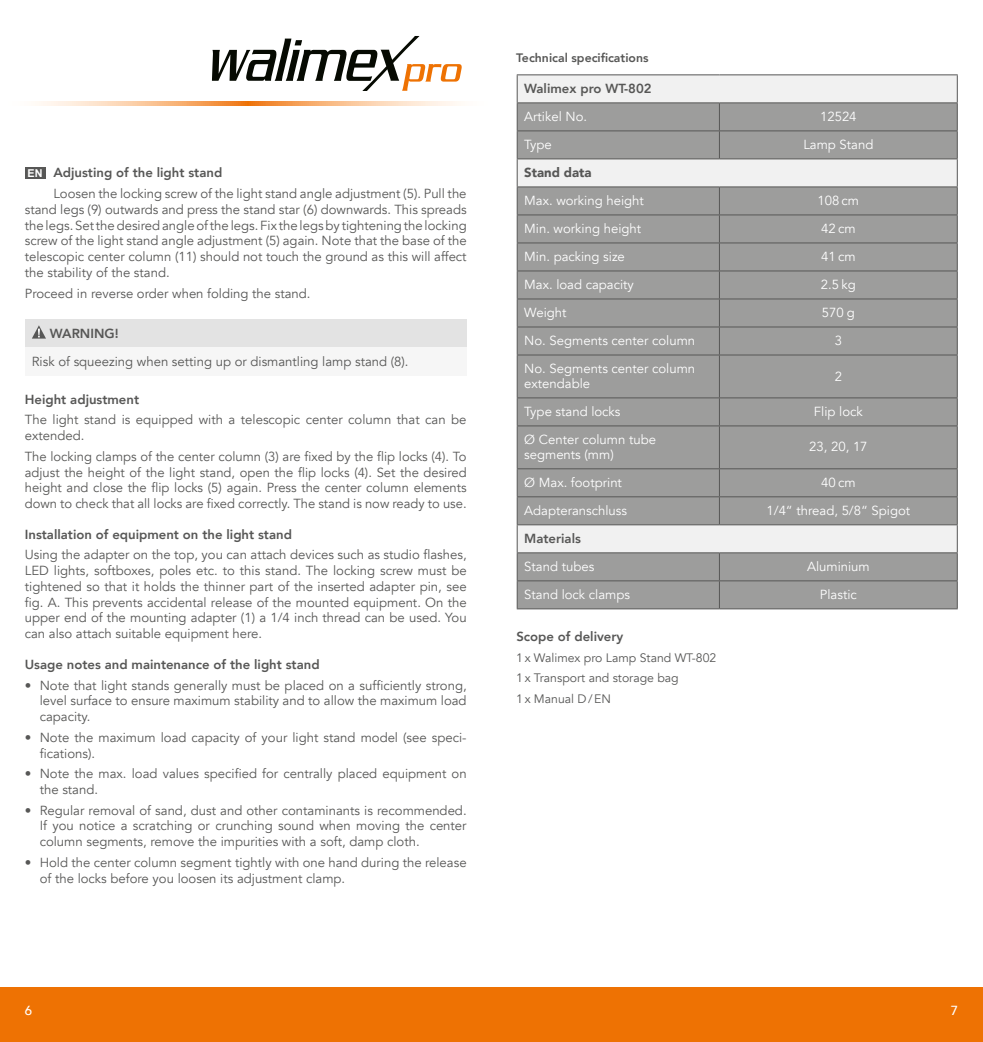
<style>
.page{position:relative;width:983px;height:1042px;background:#fff}
.page>*{position:absolute;margin:0;border:0;box-sizing:border-box;transform-origin:0 0}
.t1{font:13.12px/15.8px "Avenir";color:#575756;text-align:justify}
.t2{font:13.12px/14.9px "Avenir";color:#fff}
.t3{font:800 13.12px "Avenir";color:#575756}
.t4{font:900 13.12px "Avenir";color:#575756}
.t5{font:500 13.12px "Avenir";color:#fff}
.t6{font:12.25px/20.7px "Avenir";color:#575756}
.t7{font:800 12.25px "Avenir";color:#575756}
.t8{font:700 10.85px "Arial";color:#fff}
</style>
<div class="page">
<div style="left:0;top:987px;width:982px;height:55px;background:#ee7203"></div>
<svg style="left:212px;top:36px;width:250px;height:55px"></svg>
<svg style="left:37px;top:102px;width:422px;height:3px"></svg>
<div style="left:25px;top:319px;width:441px;height:28px;background:#e3e3e3"></div>
<div style="left:25px;top:347px;width:441px;height:28px;background:#f6f6f6"></div>
<svg style="left:32px;top:325px;width:14px;height:14px"></svg>
<div style="left:25px;top:167px;width:20px;height:12px;background:#575756"></div>
<div style="left:517px;top:75px;width:439px;height:27px;background:#f1f1f1"></div>
<svg style="left:517px;top:103px;width:439px;height:505px;background:#a4a4a4"></svg>
<hr style="left:516px;top:130px;width:203px;height:1px;background:#575756">
<hr style="left:719px;top:130px;width:238px;height:1px;background:#575756">
<hr style="left:516px;top:158px;width:203px;height:1px;background:#575756">
<hr style="left:719px;top:158px;width:238px;height:1px;background:#575756">
<hr style="left:516px;top:186px;width:203px;height:1px;background:#575756">
<hr style="left:719px;top:186px;width:238px;height:1px;background:#575756">
<hr style="left:516px;top:74px;width:203px;height:1px;background:#575756">
<hr style="left:719px;top:74px;width:238px;height:1px;background:#575756">
<hr style="left:516px;top:102px;width:203px;height:1px;background:#575756">
<hr style="left:719px;top:102px;width:238px;height:1px;background:#575756">
<svg style="left:718px;top:103px;width:1px;height:55px"></svg>
<hr style="left:516px;top:214px;width:203px;height:1px;background:#575756">
<hr style="left:719px;top:214px;width:238px;height:1px;background:#575756">
<hr style="left:516px;top:242px;width:203px;height:1px;background:#575756">
<hr style="left:719px;top:242px;width:238px;height:1px;background:#575756">
<hr style="left:516px;top:270px;width:203px;height:1px;background:#575756">
<hr style="left:719px;top:270px;width:238px;height:1px;background:#575756">
<hr style="left:516px;top:298px;width:203px;height:1px;background:#575756">
<hr style="left:719px;top:298px;width:238px;height:1px;background:#575756">
<hr style="left:516px;top:326px;width:203px;height:1px;background:#575756">
<hr style="left:719px;top:326px;width:238px;height:1px;background:#575756">
<hr style="left:516px;top:354px;width:203px;height:1px;background:#575756">
<hr style="left:719px;top:354px;width:238px;height:1px;background:#575756">
<hr style="left:516px;top:397px;width:203px;height:1px;background:#575756">
<hr style="left:719px;top:397px;width:238px;height:1px;background:#575756">
<hr style="left:516px;top:425px;width:203px;height:1px;background:#575756">
<hr style="left:719px;top:425px;width:238px;height:1px;background:#575756">
<hr style="left:516px;top:468px;width:203px;height:1px;background:#575756">
<hr style="left:719px;top:468px;width:238px;height:1px;background:#575756">
<hr style="left:516px;top:496px;width:203px;height:1px;background:#575756">
<hr style="left:719px;top:496px;width:238px;height:1px;background:#575756">
<hr style="left:516px;top:524px;width:203px;height:1px;background:#575756">
<hr style="left:719px;top:524px;width:238px;height:1px;background:#575756">
<hr style="left:516px;top:552px;width:203px;height:1px;background:#575756">
<hr style="left:719px;top:552px;width:238px;height:1px;background:#575756">
<svg style="left:718px;top:187px;width:1px;height:167px"></svg>
<svg style="left:956px;top:75px;width:1px;height:279px"></svg>
<hr style="left:718px;top:355px;width:1px;height:42px;background:#575756">
<hr style="left:956px;top:355px;width:1px;height:42px;background:#575756">
<svg style="left:718px;top:398px;width:1px;height:27px"></svg>
<svg style="left:956px;top:398px;width:1px;height:27px"></svg>
<hr style="left:718px;top:426px;width:1px;height:42px;background:#575756">
<hr style="left:956px;top:426px;width:1px;height:42px;background:#575756">
<svg style="left:718px;top:469px;width:1px;height:55px"></svg>
<hr style="left:516px;top:580px;width:203px;height:1px;background:#575756">
<hr style="left:719px;top:580px;width:238px;height:1px;background:#575756">
<hr style="left:516px;top:608px;width:203px;height:1px;background:#575756">
<hr style="left:719px;top:608px;width:238px;height:1px;background:#575756">
<svg style="left:718px;top:553px;width:1px;height:55px"></svg>
<svg style="left:956px;top:469px;width:1px;height:139px"></svg>
<svg style="left:516px;top:75px;width:1px;height:279px"></svg>
<hr style="left:516px;top:355px;width:1px;height:42px;background:#575756">
<svg style="left:516px;top:398px;width:1px;height:27px"></svg>
<hr style="left:516px;top:426px;width:1px;height:42px;background:#575756">
<svg style="left:516px;top:469px;width:1px;height:139px"></svg>
<p class="t3" style="left:53px;top:163px;width:170px">Adjusting of the light stand</p>
<p class="t1" style="left:25px;top:186px;width:443px;text-indent:29px">Loosen the locking screw of the light stand angle adjustment (5). Pull the stand legs (9) outwards and press the stand star (6) downwards. This spreads the legs. Set the desired angle of the legs. Fix the legs by tightening the locking screw of the light stand angle adjustment (5) again. Note that the base of the telescopic center column (11) should not touch the ground as this will affect the stability of the stand.</p>
<p class="t1" style="left:25px;top:285px;width:287px">Proceed in reverse order when folding the stand.</p>
<p class="t3" style="left:50px;top:323px;width:70px">WARNING!</p>
<p class="t1" style="left:32px;top:353px;width:378px">Risk of squeezing when setting up or dismantling lamp stand (8).</p>
<p class="t3" style="left:25px;top:389px;width:116px">Height adjustment</p>
<p class="t1" style="left:25px;top:412px;width:443px">The light stand is equipped with a telescopic center column that can be extended.</p>
<p class="t1" style="left:25px;top:449px;width:443px">The locking clamps of the center column (3) are fixed by the flip locks (4). To adjust the height of the light stand, open the flip locks (4). Set the desired height and close the flip locks (5) again. Press the center column elements down to check that all locks are fixed correctly. The stand is now ready to use.</p>
<p class="t3" style="left:25px;top:524px;width:268px">Installation of equipment on the light stand</p>
<p class="t1" style="left:25px;top:547px;width:443px">Using the adapter on the top, you can attach devices such as studio flashes, LED lights, softboxes, poles etc. to this stand. The locking screw must be tightened so that it holds the thinner part of the inserted adapter pin, see fig. A. This prevents accidental release of the mounted equipment. On the upper end of the mounting adapter (1) a 1/4 inch thread can be used. You can also attach suitable equipment here.</p>
<p class="t3" style="left:25px;top:654px;width:296px">Usage notes and maintenance of the light stand</p>
<p class="t1" style="left:40px;top:677px;width:428px;text-indent:-15px">• Note that light stands generally must be placed on a sufficiently strong, level surface to ensure maximum stability and to allow the maximum load capacity.</p>
<p class="t1" style="left:40px;top:729px;width:427px;text-indent:-15px">• Note the maximum load capacity of your light stand model (see speci&shy;fications).</p>
<p class="t1" style="left:40px;top:766px;width:428px;text-indent:-15px">• Note the max. load values specified for centrally placed equipment on the stand.</p>
<p class="t1" style="left:40px;top:802px;width:428px;text-indent:-15px">• Regular removal of sand, dust and other contaminants is recommended.<br>If you notice a scratching or crunching sound when moving the center column segments, remove the impurities with a soft, damp cloth.</p>
<p class="t1" style="left:40px;top:855px;width:428px;text-indent:-15px">• Hold the center column segment tightly with one hand during the release of the locks before you loosen its adjustment clamp.</p>
<p class="t8" style="left:27px;top:166px;width:17px">EN</p>
<p class="t7" style="left:516px;top:48px;width:134px">Technical specifications</p>
<p class="t3" style="left:524px;top:78px;width:129px">Walimex pro WT-802</p>
<p class="t2" style="left:524px;top:109px;width:64px">Artikel No.</p>
<p class="t2" style="left:819px;top:109px;width:38px">12524</p>
<p class="t2" style="left:524px;top:137px;width:29px">Type</p>
<p class="t2" style="left:803px;top:137px;width:72px">Lamp Stand</p>
<p class="t4" style="left:524px;top:161px;width:69px">Stand data</p>
<p class="t2" style="left:524px;top:193px;width:121px">Max. working height</p>
<p class="t2" style="left:817px;top:193px;width:43px">108 cm</p>
<p class="t2" style="left:524px;top:221px;width:118px">Min. working height</p>
<p class="t2" style="left:821px;top:221px;width:36px">42 cm</p>
<p class="t2" style="left:524px;top:249px;width:102px">Min. packing size</p>
<p class="t2" style="left:821px;top:249px;width:36px">41 cm</p>
<p class="t2" style="left:524px;top:277px;width:111px">Max. load capacity</p>
<p class="t2" style="left:820px;top:277px;width:36px">2.5 kg</p>
<p class="t2" style="left:524px;top:305px;width:44px">Weight</p>
<p class="t2" style="left:821px;top:305px;width:35px">570 g</p>
<p class="t2" style="left:524px;top:333px;width:172px">No. Segments center column</p>
<p class="t2" style="left:834px;top:333px;width:9px">3</p>
<p class="t2" style="left:524px;top:361px;width:172px">No. Segments center column extendable</p>
<p class="t2" style="left:834px;top:369px;width:9px">2</p>
<p class="t2" style="left:524px;top:404px;width:98px">Type stand locks</p>
<p class="t2" style="left:813px;top:404px;width:50px">Flip lock</p>
<p class="t2" style="left:524px;top:432px;width:133px">Ø Center column tube segments (mm)</p>
<p class="t2" style="left:809px;top:440px;width:60px">23, 20, 17</p>
<p class="t2" style="left:524px;top:475px;width:99px">Ø Max. footprint</p>
<p class="t2" style="left:821px;top:475px;width:36px">40 cm</p>
<p class="t2" style="left:524px;top:503px;width:104px">Adapteranschluss</p>
<p class="t2" style="left:766px;top:503px;width:145px">1/4“ thread, 5/8“ Spigot</p>
<p class="t3" style="left:524px;top:528px;width:58px">Materials</p>
<p class="t2" style="left:524px;top:559px;width:71px">Stand tubes</p>
<p class="t2" style="left:806px;top:559px;width:64px">Aluminium</p>
<p class="t2" style="left:524px;top:587px;width:107px">Stand lock clamps</p>
<p class="t2" style="left:819px;top:587px;width:38px">Plastic</p>
<p class="t3" style="left:516px;top:626px;width:108px">Scope of delivery</p>
<p class="t6" style="left:516px;top:647px;width:201px">1x Walimex pro Lamp Stand WT-802<br>1x Transport and storage bag<br>1x Manual D/EN</p>
<p class="t5" style="left:25px;top:999px;width:9px">6</p>
<p class="t5" style="left:950px;top:999px;width:9px">7</p>
</div>
